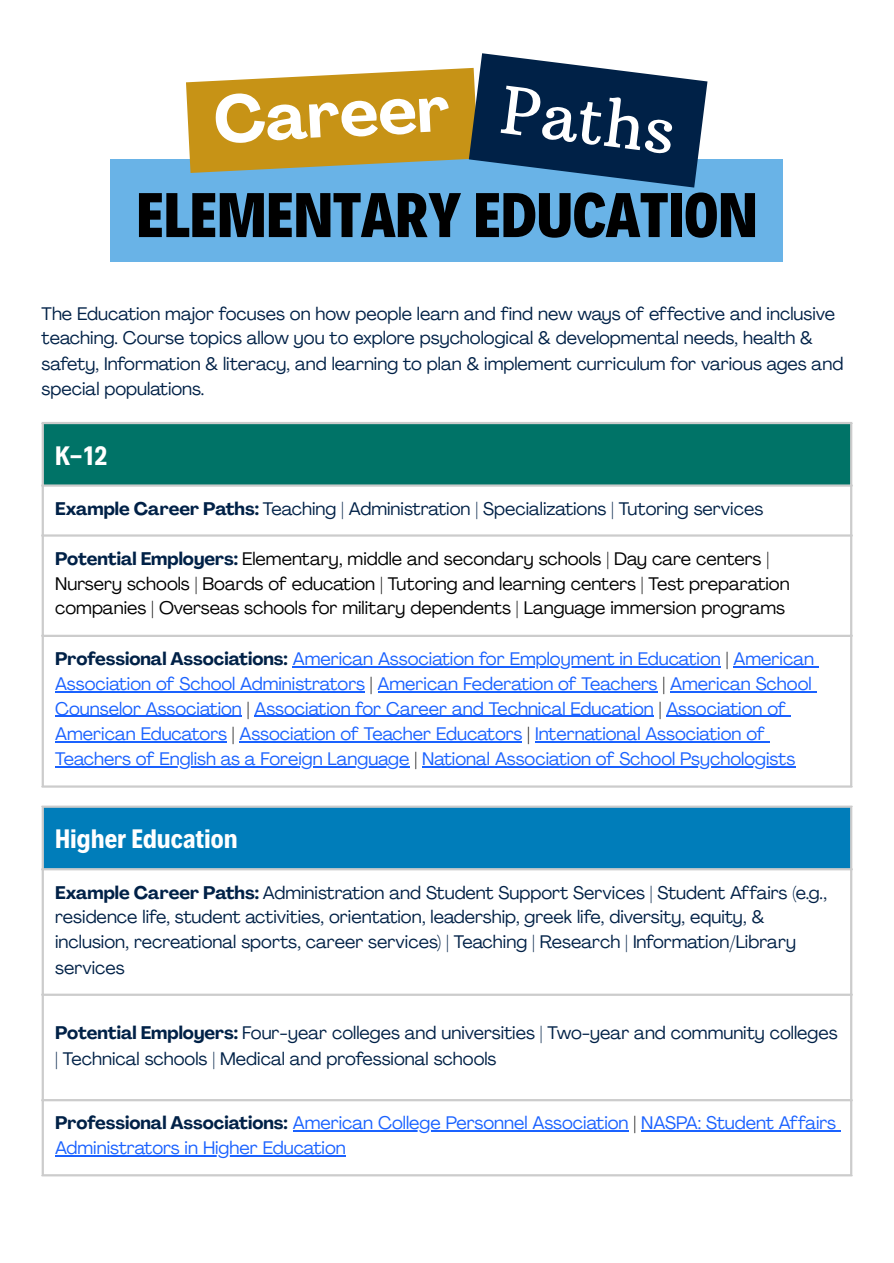
<style>
.page{position:relative;width:894px;height:1263px;background:#fff}
.page>*{position:absolute;margin:0;border:0;box-sizing:border-box;transform-origin:0 0}
.t1{font:700 64.8px "Agrandir";color:#fff}
.t2{font:64.8px "Arbutus Slab";color:#fff}
.t3{font:800 63.75px "Decalotype";color:#000}
.t4{font:700 27px "Decalotype";color:#fff}
.t5{font:18px/25.2px "Agrandir";color:#002147}
.t6{font:18px/25px "Agrandir";color:#1a62ff}
.t7{font:18px/24.8px "Agrandir";color:#000}
.s1{font-weight:700}
.s2{font-weight:700;color:#002147}
.s3{color:#000}
</style>
<div class="page">
<div style="left:111px;top:160px;width:671px;height:102px;background:#69b3e7"></div>
<svg style="left:186px;top:53px;width:521px;height:135px"></svg>
<div style="left:42px;top:423px;width:809px;height:63px;background:#007367"></div>
<hr style="left:292px;top:666px;width:428px;height:1px;background:#1a62ff">
<hr style="left:733px;top:666px;width:80px;height:1px;background:#1a62ff">
<hr style="left:55px;top:691px;width:310px;height:1px;background:#1a62ff">
<hr style="left:377px;top:691px;width:280px;height:1px;background:#1a62ff">
<hr style="left:670px;top:691px;width:141px;height:1px;background:#1a62ff">
<hr style="left:55px;top:716px;width:187px;height:1px;background:#1a62ff">
<hr style="left:254px;top:716px;width:399px;height:1px;background:#1a62ff">
<hr style="left:666px;top:716px;width:119px;height:1px;background:#1a62ff">
<hr style="left:55px;top:742px;width:172px;height:1px;background:#1a62ff">
<hr style="left:239px;top:742px;width:283px;height:1px;background:#1a62ff">
<hr style="left:535px;top:742px;width:229px;height:1px;background:#1a62ff">
<hr style="left:55px;top:766px;width:354px;height:1px;background:#1a62ff">
<hr style="left:422px;top:766px;width:373px;height:1px;background:#1a62ff">
<hr style="left:42px;top:424px;width:2px;height:361px;background:#ccc">
<hr style="left:849px;top:424px;width:3px;height:361px;background:#ccc">
<hr style="left:42px;top:422px;width:810px;height:2px;background:#ccc">
<hr style="left:42px;top:484px;width:810px;height:3px;background:#ccc">
<hr style="left:42px;top:534px;width:810px;height:3px;background:#ccc">
<hr style="left:42px;top:635px;width:810px;height:2px;background:#ccc">
<hr style="left:42px;top:785px;width:810px;height:3px;background:#ccc">
<div style="left:42px;top:806px;width:809px;height:63px;background:#007dba"></div>
<hr style="left:292px;top:1130px;width:336px;height:2px;background:#1a62ff">
<hr style="left:641px;top:1130px;width:194px;height:2px;background:#1a62ff">
<hr style="left:55px;top:1155px;width:291px;height:1px;background:#1a62ff">
<hr style="left:42px;top:808px;width:2px;height:366px;background:#ccc">
<hr style="left:849px;top:808px;width:3px;height:366px;background:#ccc">
<hr style="left:42px;top:806px;width:810px;height:2px;background:#ccc">
<hr style="left:42px;top:868px;width:810px;height:2px;background:#ccc">
<hr style="left:42px;top:994px;width:810px;height:2px;background:#ccc">
<hr style="left:42px;top:1099px;width:810px;height:2px;background:#ccc">
<hr style="left:42px;top:1174px;width:810px;height:2px;background:#ccc">
<p class="t1" style="left:212px;top:94px;width:237px;rotate:-3deg">Career</p>
<p class="t2" style="left:506px;top:70px;width:176px;rotate:7deg">Paths</p>
<p class="t3" style="left:136px;top:173px;width:622px">ELEMENTARY EDUCATION</p>
<p class="t5" style="left:42px;top:302px;width:803px">The Education major focuses on how people learn and find new ways of effective and inclusive teaching. Course topics allow you to explore psychological &amp; developmental needs, health &amp; safety, Information &amp; literacy, and learning to plan &amp; implement curriculum for various ages and special populations.</p>
<p class="t4" style="left:55px;top:437px;width:54px">K-12</p>
<h1 class="t5" style="left:55px;top:498px;width:709px"><span class="s1">Example Career Paths:</span> Teaching | Administration | Specializations | Tutoring services</h1>
<h1 class="t7" style="left:55px;top:548px;width:735px"><span class="s2">Potential Employers:</span> Elementary, middle and secondary schools | Day care centers |<br>Nursery schools | Boards of education | Tutoring and learning centers | Test preparation companies | Overseas schools for military dependents | Language immersion programs</h1>
<h1 class="t6" style="left:55px;top:648px;width:760px"><span class="s2">Professional Associations:</span> American Association for Employment in Education <span class="s3">|</span> American Association of School Administrators <span class="s3">|</span> American Federation of Teachers <span class="s3">|</span> American School Counselor Association <span class="s3">|</span> Association for Career and Technical Education <span class="s3">|</span> Association of American Educators <span class="s3">|</span> Association of Teacher Educators <span class="s3">|</span> International Association of Teachers of English as a Foreign Language <span class="s3">|</span> National Association of School Psychologists</h1>
<p class="t4" style="left:55px;top:821px;width:184px">Higher Education</p>
<h1 class="t5" style="left:55px;top:881px;width:773px"><span class="s1">Example Career Paths:</span> Administration and Student Support Services | Student Affairs (e.g., residence life, student activities, orientation, leadership, greek life, diversity, equity, &amp; inclusion, recreational sports, career services) | Teaching | Research | Information/Library services</h1>
<h1 class="t5" style="left:55px;top:1021px;width:783px;line-height:25.8px"><span class="s1">Potential Employers:</span> Four-year colleges and universities | Two-year and community colleges | Technical schools | Medical and professional schools</h1>
<h1 class="t6" style="left:55px;top:1112px;width:782px"><span class="s2">Professional Associations:</span> American College Personnel Association <span class="s3">|</span> NASPA: Student Affairs<br>Administrators in Higher Education</h1>
</div>
